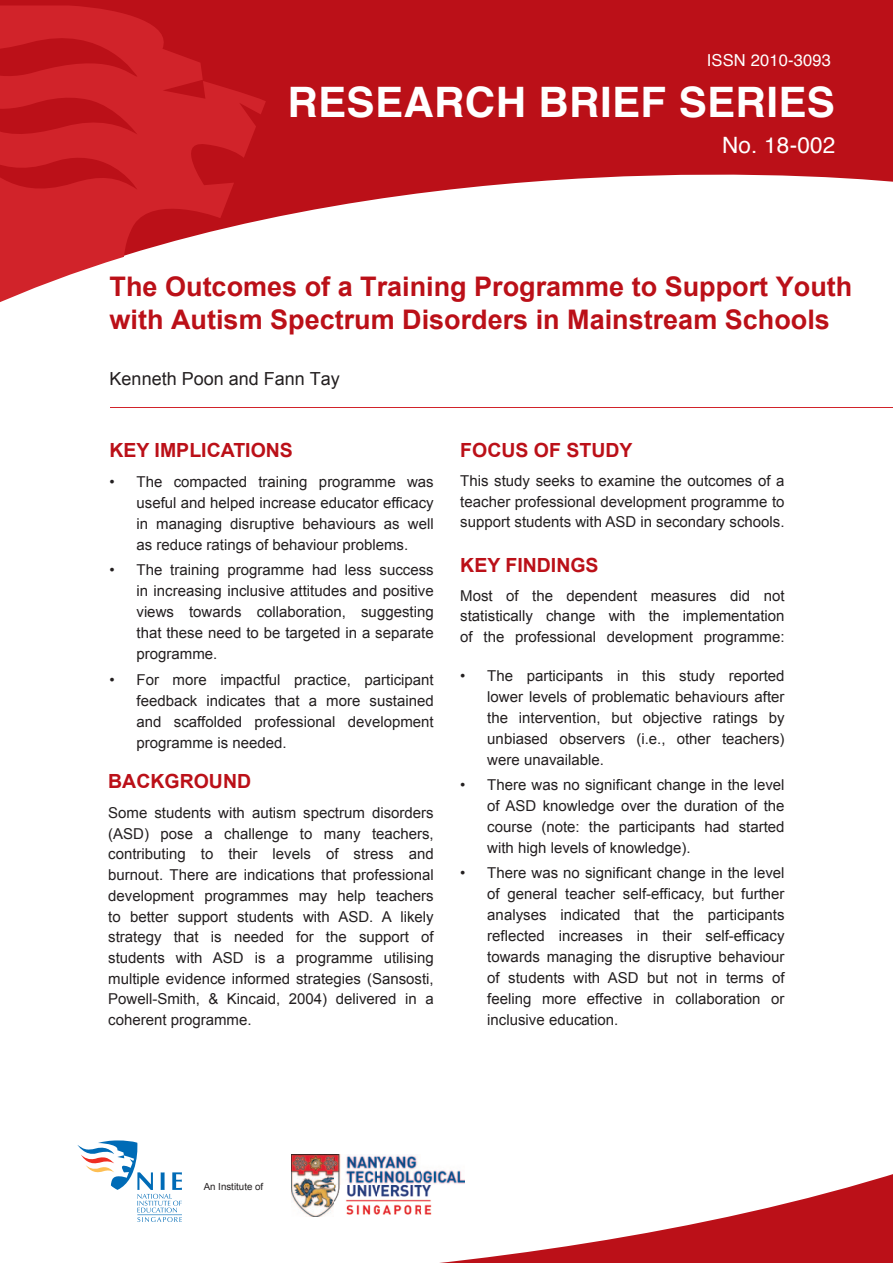
<style>
.page{position:relative;width:893px;height:1263px;background:#fff}
.page>*{position:absolute;margin:0;border:0;box-sizing:border-box;transform-origin:0 0}
.t1{font:700 42px "Helvetica";letter-spacing:.01em;color:#fff}
.t2{font:700 27px/33px "Arial";color:#bb1018}
.t3{font:22.5px "Helvetica";letter-spacing:.01em;color:#fff}
.t4{font:700 19.5px "Arial";color:#bb1018}
.t5{font:18px "Arial";color:#231f20}
.t6{font:16.5px "Helvetica";letter-spacing:.01em;color:#fff}
.t7{font:15px/21px "Arial";color:#231f20;text-align:justify}
.t8{font:9.75px "Arial";color:#231f20}
</style>
<div class="page">
<svg style="left:0;top:0;width:893px;height:219px;background:#c5333a"></svg>
<svg style="left:306px;top:1174px;width:587px;height:89px"></svg>
<hr style="left:110px;top:407px;width:783px;height:1px;background:#d1232a">
<svg style="left:0;top:5px;width:266px;height:297px;background:#d13d43"></svg>
<svg style="left:77px;top:1140px;width:105px;height:82px"></svg>
<img style="left:291px;top:1154px;width:174px;height:62px">
<p class="t6" style="left:707px;top:48px;width:126px">ISSN 2010-3093</p>
<h1 class="t1" style="left:287px;top:69px;width:549px">RESEARCH BRIEF SERIES</h1>
<h3 class="t3" style="left:722px;top:128px;width:115px">No. 18-002</h3>
<h2 class="t2" style="left:110px;top:271px;width:744px">The Outcomes of a Training Programme to Support Youth with Autism Spectrum Disorders in Mainstream Schools</h2>
<p class="t5" style="left:110px;top:366px;width:232px">Kenneth Poon and Fann Tay</p>
<h3 class="t4" style="left:109px;top:437px;width:185px">KEY IMPLICATIONS</h3>
<p class="t7" style="left:136px;top:471px;width:299px;text-indent:-27px">• The compacted training programme was useful and helped increase educator efficacy in managing disruptive behaviours as well as reduce ratings of behaviour problems.</p>
<p class="t7" style="left:136px;top:560px;width:299px;text-indent:-27px">• The training programme had less success in increasing inclusive attitudes and positive views towards collaboration, suggesting that these need to be targeted in a separate programme.</p>
<p class="t7" style="left:136px;top:669px;width:299px;text-indent:-27px">• For more impactful practice, participant feedback indicates that a more sustained and scaffolded professional development programme is needed.</p>
<h3 class="t4" style="left:108px;top:769px;width:144px">BACKGROUND</h3>
<p class="t7" style="left:108px;top:802px;width:327px">Some students with autism spectrum disorders (ASD) pose a challenge to many teachers, contributing to their levels of stress and burnout. There are indications that professional development programmes may help teachers to better support students with ASD. A likely strategy that is needed for the support of students with ASD is a programme utilising multiple evidence informed strategies (Sansosti, Powell-Smith, &amp; Kincaid, 2004) delivered in a coherent programme.</p>
<h3 class="t4" style="left:460px;top:437px;width:174px">FOCUS OF STUDY</h3>
<p class="t7" style="left:460px;top:471px;width:326px;line-height:20.2px">This study seeks to examine the outcomes of a teacher professional development programme to support students with ASD in secondary schools.</p>
<h3 class="t4" style="left:460px;top:552px;width:140px">KEY FINDINGS</h3>
<p class="t7" style="left:460px;top:586px;width:326px;line-height:20.2px">Most of the dependent measures did not statistically change with the implementation of the professional development programme:</p>
<p class="t7" style="left:487px;top:665px;width:299px;text-indent:-27px">• The participants in this study reported lower levels of problematic behaviours after the intervention, but objective ratings by unbiased observers (i.e., other teachers) were unavailable.</p>
<p class="t7" style="left:487px;top:774px;width:299px;text-indent:-27px">• There was no significant change in the level of ASD knowledge over the duration of the course (note: the participants had started with high levels of knowledge).</p>
<p class="t7" style="left:487px;top:862px;width:299px;text-indent:-27px">• There was no significant change in the level of general teacher self-efficacy, but further analyses indicated that the participants reflected increases in their self-efficacy towards managing the disruptive behaviour of students with ASD but not in terms of feeling more effective in collaboration or inclusive education.</p>
<p class="t8" style="left:204px;top:1180px;width:61px">An Institute of</p>
</div>
